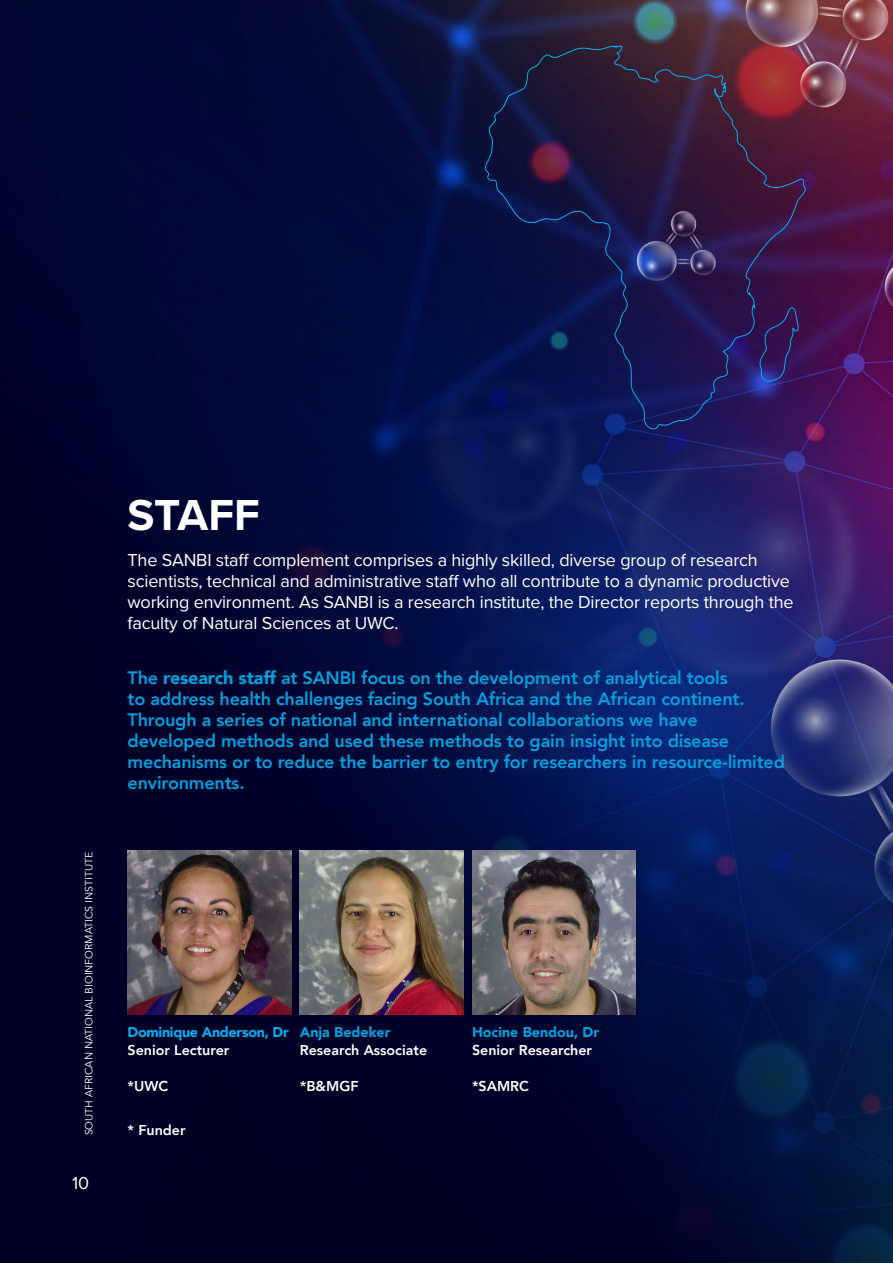
<style>
.page{position:relative;width:893px;height:1263px;background:#fff}
.page>*{position:absolute;margin:0;border:0;box-sizing:border-box;transform-origin:0 0}
.t1{font:700 45px "Proxima Nova";letter-spacing:-.005em;color:#fff}
.t2{font:800 18px/21px "Avenir";letter-spacing:-.01em;color:#00a0dc}
.t3{font:18px/21px "Proxima Nova";letter-spacing:-.01em;color:#fff}
.t4{font:800 14.25px "Avenir";color:#fff}
.t5{font:900 14.25px "Avenir";color:#00a0dc}
.t6{font:900 14.25px "Avenir";letter-spacing:-.02em;color:#00aeef}
.t7{font:10.5px "Avenir";color:#fff}
.s1{font-weight:900}
</style>
<div class="page">
<img style="left:0;top:0;width:893px;height:1263px">
<img style="left:128px;top:850px;width:163px;height:164px">
<img style="left:472px;top:850px;width:164px;height:164px">
<img style="left:300px;top:850px;width:163px;height:164px">
<svg style="left:484px;top:44px;width:323px;height:386px;background:#271947"></svg>
<p class="t7" style="left:82px;top:1135px;width:285px;rotate:-90deg">SOUTH AFRICAN NATIONAL BIOINFORMATICS INSTITUTE</p>
<p class="t3" style="left:72px;top:1171px;width:19px">10</p>
<h1 class="t1" style="left:128px;top:482px;width:134px">STAFF</h1>
<p class="t3" style="left:128px;top:549px;width:668px">The SANBI staff complement comprises a highly skilled, diverse group of research scientists, technical and administrative staff who all contribute to a dynamic productive working environment. As SANBI is a research institute, the Director reports through the faculty of Natural Sciences at UWC.</p>
<p class="t2" style="left:128px;top:667px;width:659px">The <span class="s1">research staff</span> at SANBI focus on the development of analytical tools<br>to address health challenges facing South Africa and the African continent.<br>Through a series of national and international collaborations we have developed methods and used these methods to gain insight into disease mechanisms or to reduce the barrier to entry for researchers in resource-limited environments.</p>
<p class="t6" style="left:128px;top:1020px;width:163px">Dominique Anderson, Dr</p>
<p class="t4" style="left:128px;top:1039px;width:103px">Senior Lecturer</p>
<p class="t4" style="left:128px;top:1075px;width:42px">*UWC</p>
<p class="t5" style="left:300px;top:1020px;width:92px">Anja Bedeker</p>
<p class="t4" style="left:300px;top:1039px;width:129px">Research Associate</p>
<p class="t4" style="left:300px;top:1075px;width:60px">*B&amp;MGF</p>
<p class="t4" style="left:128px;top:1119px;width:60px">* Funder</p>
<p class="t5" style="left:472px;top:1020px;width:129px">Hocine Bendou, Dr</p>
<p class="t4" style="left:472px;top:1039px;width:122px">Senior Researcher</p>
<p class="t4" style="left:472px;top:1075px;width:58px">*SAMRC</p>
</div>
